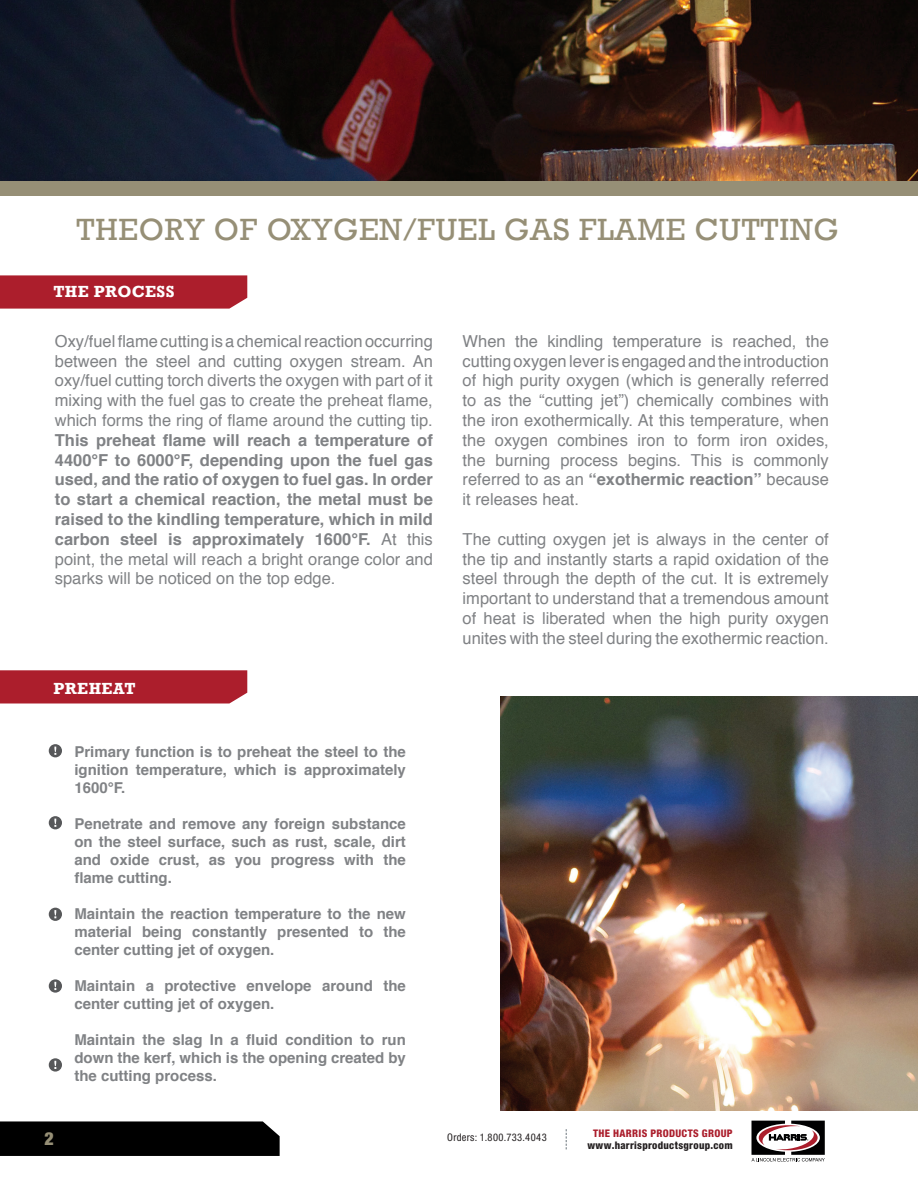
<style>
.page{position:relative;width:918px;height:1188px;background:#fff}
.page>*{position:absolute;margin:0;border:0;box-sizing:border-box;transform-origin:0 0}
.t1{font:31.5px "Rockwell";letter-spacing:.025em;color:#968f76}
.t2{font:900 condensed 18px "Helvetica Neue LT Std";color:#968f76}
.t3{font:16.5px/19.8px "Helvetica";color:#808285;text-align:justify}
.t4{font:700 16.5px/19.8px "Helvetica";color:#808285;text-align:justify}
.t5{font:700 16.5px "Rockwell";letter-spacing:.025em;color:#fff}
.t6{font:700 15px/18px "Helvetica";color:#808285;text-align:justify}
.t7{font:800 condensed 10.5px "Helvetica Neue LT Std";letter-spacing:.025em;color:#231f20}
.t8{font:800 condensed 10.5px "Helvetica Neue LT Std";letter-spacing:.03em;color:#ab1e2c}
.t9{font:condensed 10.5px "Helvetica Neue LT Std";letter-spacing:.04em;color:#231f20}
.s1{font-weight:400}
.s2{font-weight:700}
</style>
<div class="page">
<div style="left:0;top:670px;width:247px;height:33px;background:#ac1e2c"></div>
<svg style="left:0;top:275px;width:247px;height:34px;background:#ae2533"></svg>
<img style="left:500px;top:696px;width:418px;height:414px">
<div style="left:0;top:0;width:917px;height:195px;background:#968f76"></div>
<div style="left:49px;top:744px;width:13px;height:13px;background:#57585a;border-radius:50%"></div>
<svg style="left:54px;top:747px;width:2px;height:8px"></svg>
<div style="left:49px;top:816px;width:13px;height:13px;background:#57585a;border-radius:50%"></div>
<svg style="left:54px;top:819px;width:2px;height:8px"></svg>
<svg style="left:49px;top:908px;width:13px;height:13px"></svg>
<svg style="left:54px;top:910px;width:2px;height:8px"></svg>
<div style="left:49px;top:979px;width:13px;height:14px;background:#57585a;border-radius:50%"></div>
<svg style="left:54px;top:982px;width:2px;height:8px"></svg>
<svg style="left:49px;top:1058px;width:13px;height:14px"></svg>
<svg style="left:54px;top:1061px;width:2px;height:8px"></svg>
<img style="left:0;top:0;width:918px;height:180px">
<div style="left:0;top:1121px;width:280px;height:35px;background:#000"></div>
<svg style="left:752px;top:1121px;width:73px;height:40px"></svg>
<svg style="left:566px;top:1129px;width:1px;height:20px"></svg>
<h1 class="t1" style="left:76px;top:211px;width:764px">THEORY OF OXYGEN/FUEL GAS FLAME CUTTING</h1>
<p class="t5" style="left:53px;top:282px;width:123px">THE PROCESS</p>
<p class="t3" style="left:55px;top:332px;width:380px">Oxy/fuel flame cutting is a chemical reaction occurring between the steel and cutting oxygen stream. An oxy/fuel cutting torch diverts the oxygen with part of it mixing with the fuel gas to create the preheat flame, which forms the ring of flame around the cutting tip.</p>
<p class="t4" style="left:55px;top:430px;width:380px">This preheat flame will reach a temperature of 4400°F to 6000°F, depending upon the fuel gas used, and the ratio of oxygen to fuel gas. In order to start a chemical reaction, the metal must be raised to the kindling temperature, which in mild carbon steel is approximately 1600°F. <span class="s1">At this point, the metal will reach a bright orange color and sparks will be noticed on the top edge.</span></p>
<p class="t5" style="left:53px;top:679px;width:84px">PREHEAT</p>
<p class="t6" style="left:74px;top:743px;width:333px">Primary function is to preheat the steel to the ignition temperature, which is approximately 1600°F.</p>
<p class="t6" style="left:74px;top:815px;width:333px">Penetrate and remove any foreign substance on the steel surface, such as rust, scale, dirt and oxide crust, as you progress with the flame cutting.</p>
<p class="t6" style="left:74px;top:905px;width:333px">Maintain the reaction temperature to the new material being constantly presented to the center cutting jet of oxygen.</p>
<p class="t6" style="left:74px;top:977px;width:333px">Maintain a protective envelope around the center cutting jet of oxygen.</p>
<p class="t6" style="left:74px;top:1031px;width:333px">Maintain the slag In a fluid condition to run down the kerf, which is the opening created by the cutting process.</p>
<p class="t3" style="left:463px;top:332px;width:368px">When the kindling temperature is reached, the cutting oxygen lever is engaged and the introduction of high purity oxygen (which is generally referred to as the “cutting jet”) chemically combines with the iron exothermically. At this temperature, when the oxygen combines iron to form iron oxides, the burning process begins. This is commonly referred to as an <span class="s2">“exothermic reaction”</span> because it releases heat.</p>
<p class="t3" style="left:463px;top:530px;width:368px">The cutting oxygen jet is always in the center of the tip and instantly starts a rapid oxidation of the steel through the depth of the cut. It is extremely important to understand that a tremendous amount of heat is liberated when the high purity oxygen unites with the steel during the exothermic reaction.</p>
<p class="t2" style="left:45px;top:1128px;width:11px">2</p>
<p class="t9" style="left:447px;top:1131px;width:101px">Orders: 1.800.733.4043</p>
<p class="t8" style="left:593px;top:1126px;width:141px">THE HARRIS PRODUCTS GROUP</p>
<p class="t7" style="left:587px;top:1139px;width:147px">www.harrisproductsgroup.com</p>
</div>
